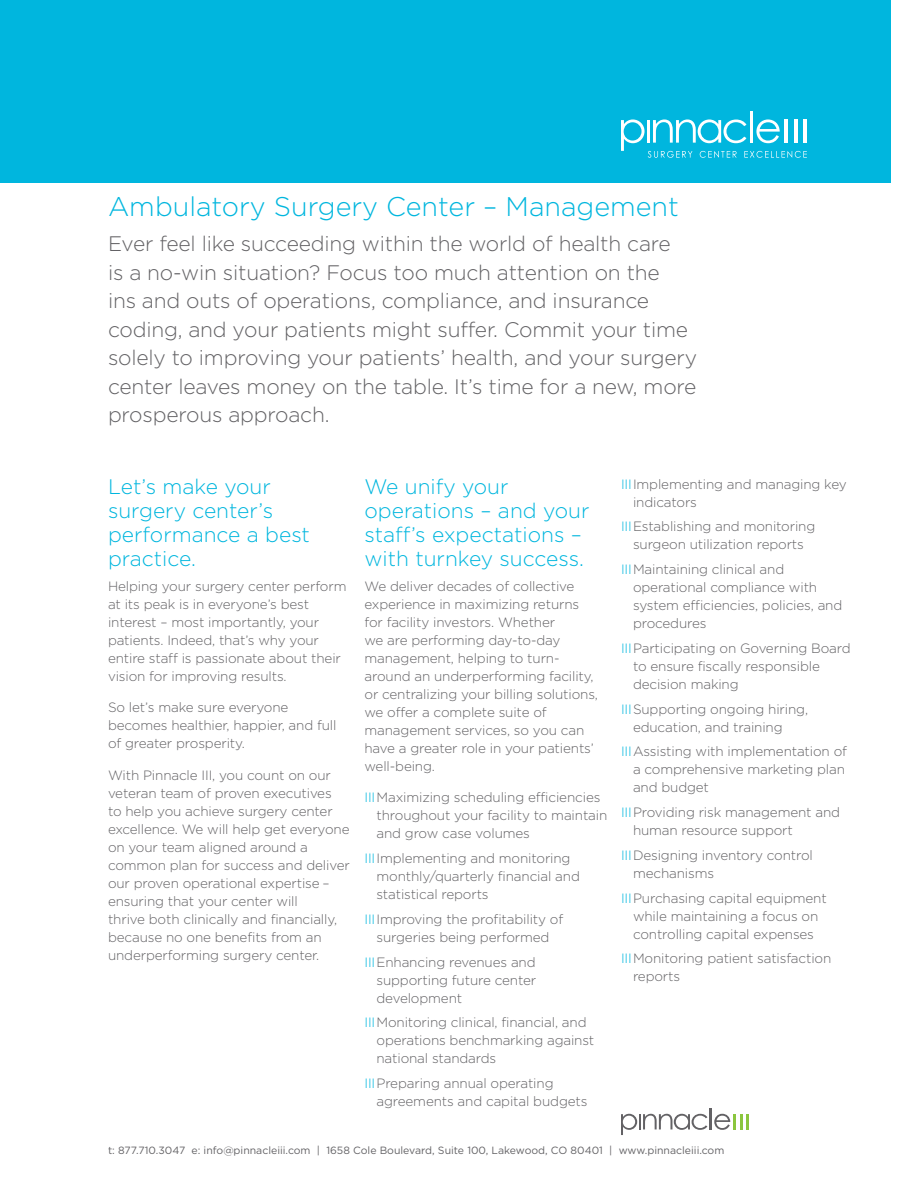
<style>
.page{position:relative;width:918px;height:1188px;background:#fff}
.page>*{position:absolute;margin:0;border:0;box-sizing:border-box;transform-origin:0 0}
.t1{font:300 27px "Gotham";color:#00b6de}
.t2{font:300 21px/28.5px "Gotham";letter-spacing:-.01em;color:#636265}
.t3{font:300 21px/24px "Gotham";color:#00b6de}
.t4{font:300 13.5px/18px "Gotham";letter-spacing:-.01em;color:#636265}
.t5{font:10.5px "Gotham";color:#636265}
.s1{color:#00b6de}
</style>
<div class="page">
<div style="left:0;top:0;width:891px;height:183px;background:#00b6de"></div>
<hr style="left:740px;top:1114px;width:3px;height:16px;background:#8bc63e">
<svg style="left:747px;top:1114px;width:2px;height:16px"></svg>
<svg style="left:621px;top:1114px;width:86px;height:21px"></svg>
<hr style="left:710px;top:1108px;width:2px;height:21px;background:#636265">
<svg style="left:714px;top:1114px;width:22px;height:16px"></svg>
<hr style="left:750px;top:111px;width:3px;height:32px;background:#fff">
<svg style="left:621px;top:119px;width:186px;height:39px"></svg>
<h1 class="t1" style="left:108px;top:192px;width:572px">Ambulatory Surgery Center – Management</h1>
<p class="t2" style="left:108px;top:230px;width:591px">Ever feel like succeeding within the world of health care<br>is a no-win situation? Focus too much attention on the<br>ins and outs of operations, compliance, and insurance coding, and your patients might suffer. Commit your time solely to improving your patients’ health, and your surgery center leaves money on the table. It’s time for a new, more prosperous approach.</p>
<h2 class="t3" style="left:108px;top:474px;width:203px">Let’s make your surgery center’s performance a best practice.</h2>
<p class="t4" style="left:108px;top:577px;width:240px">Helping your surgery center perform at its peak is in everyone’s best interest – most importantly, your patients. Indeed, that’s why your entire staff is passionate about their vision for improving results.</p>
<p class="t4" style="left:108px;top:698px;width:230px">So let’s make sure everyone becomes healthier, happier, and full of greater prosperity.</p>
<p class="t4" style="left:108px;top:766px;width:243px">With Pinnacle III, you count on our veteran team of proven executives<br>to help you achieve surgery center excellence. We will help get everyone on your team aligned around a common plan for success and deliver our proven operational expertise – ensuring that your center will<br>thrive both clinically and financially, because no one benefits from an underperforming surgery center.</p>
<h2 class="t3" style="left:364px;top:474px;width:226px">We unify your operations – and your staff’s expectations – with turnkey success.</h2>
<p class="t4" style="left:364px;top:577px;width:235px">We deliver decades of collective experience in maximizing returns for facility investors. Whether<br>we are performing day-to-day management, helping to turn&shy;around an underperforming facility, or centralizing your billing solutions, we offer a complete suite of management services, so you can have a greater role in your patients’ well-being.</p>
<p class="t4" style="left:377px;top:788px;width:232px;text-indent:-12px"><span class="s1">III</span>Maximizing scheduling efficiencies throughout your facility to maintain and grow case volumes</p>
<p class="t4" style="left:377px;top:849px;width:205px;text-indent:-12px"><span class="s1">III</span>Implementing and monitoring monthly/quarterly financial and statistical reports</p>
<p class="t4" style="left:364px;top:910px;width:200px;text-align:center"><span class="s1">III</span>Improving the profitability of surgeries being performed</p>
<p class="t4" style="left:377px;top:953px;width:161px;text-align:justify;text-indent:-12px"><span class="s1">III</span>Enhancing revenues and supporting future center development</p>
<p class="t4" style="left:377px;top:1013px;width:219px;text-indent:-12px"><span class="s1">III</span>Monitoring clinical, financial, and operations benchmarking against national standards</p>
<p class="t4" style="left:377px;top:1074px;width:213px;text-indent:-12px"><span class="s1">III</span>Preparing annual operating agreements and capital budgets</p>
<p class="t4" style="left:633px;top:475px;width:215px;text-indent:-12px"><span class="s1">III</span>Implementing and managing key indicators</p>
<p class="t4" style="left:621px;top:517px;width:196px;text-align:center"><span class="s1">III</span>Establishing and monitoring surgeon utilization reports</p>
<p class="t4" style="left:633px;top:560px;width:211px;text-indent:-12px"><span class="s1">III</span>Maintaining clinical and operational compliance with system efficiencies, policies, and procedures</p>
<p class="t4" style="left:633px;top:639px;width:219px;text-indent:-12px"><span class="s1">III</span>Participating on Governing Board to ensure fiscally responsible decision making</p>
<p class="t4" style="left:633px;top:700px;width:177px;text-indent:-12px"><span class="s1">III</span>Supporting ongoing hiring, education, and training</p>
<p class="t4" style="left:633px;top:742px;width:216px;text-indent:-12px"><span class="s1">III</span>Assisting with implementation of a comprehensive marketing plan and budget</p>
<p class="t4" style="left:633px;top:803px;width:209px;text-indent:-12px"><span class="s1">III</span>Providing risk management and human resource support</p>
<p class="t4" style="left:633px;top:846px;width:181px;text-indent:-12px"><span class="s1">III</span>Designing inventory control mechanisms</p>
<p class="t4" style="left:621px;top:889px;width:207px;text-align:center"><span class="s1">III</span>Purchasing capital equipment while maintaining a focus on controlling capital expenses</p>
<p class="t4" style="left:633px;top:949px;width:200px;text-indent:-12px"><span class="s1">III</span>Monitoring patient satisfaction reports</p>
<p class="t5" style="left:108px;top:1145px;width:618px">t: 877.710.3047 e: info@pinnacleiii.com | 1658 Cole Boulevard, Suite 100, Lakewood, CO 80401 | www.pinnacleiii.com</p>
</div>
